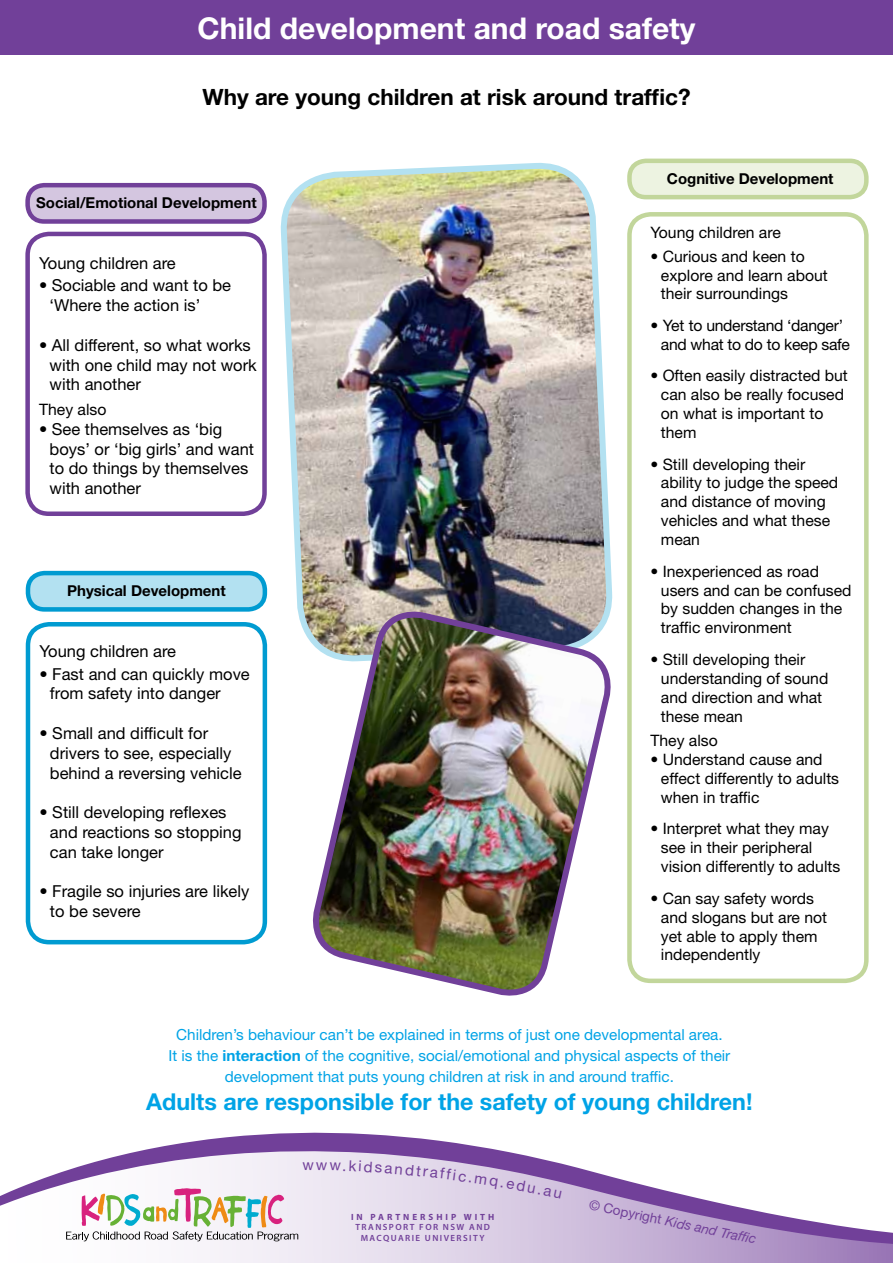
<style>
.page{position:relative;width:893px;height:1263px;background:#fff}
.page>*{position:absolute;margin:0;border:0;box-sizing:border-box;transform-origin:0 0}
.t1{font:700 30px "Helvetica Neue LT Std";color:#fff}
.t2{font:700 23.25px "Helvetica Neue LT Std";color:#00a3e6}
.t3{font:700 22.5px "Helvetica Neue LT Std";color:#000}
.t4{font:16.5px/19.8px "Helvetica Neue LT Std";color:#000}
.t5{font:15.75px/18.9px "Helvetica Neue LT Std";color:#000}
.t6{font:15.75px/18.9px "Helvetica Neue LT Std";letter-spacing:-.02em;color:#000}
.t7{font:15.3px/21.3px "Helvetica Neue LT Std";color:#00a3e6;text-align:center}
.t8{font:700 15px "Helvetica Neue LT Std";color:#000}
.t9{font:15px "Helvetica Neue LT Std";color:#714099}
.t10{font:italic 13.5px "Helvetica Neue LT Std";color:#714099}
.t11{font:600 9px/10.5px "Myriad Pro";letter-spacing:.16em;color:#714099;text-align:center}
.t12{font:700 9px "Myriad Pro";letter-spacing:.33em;color:#714099}
.s1{font-weight:700}
.s2{font-style:normal}
</style>
<div class="page">
<div style="left:0;top:0;width:893px;height:54px;background:#714099"></div>
<svg style="left:197px;top:1256px;width:696px;height:7px;background:#cfbfdd"></svg>
<svg style="left:0;top:1132px;width:893px;height:124px"></svg>
<svg style="left:66px;top:1188px;width:232px;height:53px"></svg>
<img style="left:281px;top:164px;width:330px;height:476px">
<div style="left:25px;top:232px;width:242px;height:284px;border:4px solid #714099;border-radius:21px"></div>
<img style="left:309px;top:607px;width:303px;height:389px">
<div style="left:627px;top:212px;width:242px;height:771px;border:4px solid #c2d69b;border-radius:21px"></div>
<div style="left:28px;top:573px;width:237px;height:36px;background:#b3e1f1;border-radius:16px"></div>
<div style="left:26px;top:571px;width:241px;height:41px;border:4px solid #009bd1;border-radius:16px"></div>
<div style="left:28px;top:185px;width:236px;height:36px;background:#d4c6e0;border-radius:16px"></div>
<div style="left:25px;top:183px;width:242px;height:41px;border:4px solid #714099;border-radius:16px"></div>
<div style="left:629px;top:161px;width:237px;height:36px;background:#edf3e1;border-radius:16px"></div>
<div style="left:627px;top:159px;width:242px;height:40px;border:4px solid #c2d69b;border-radius:16px"></div>
<div style="left:26px;top:622px;width:241px;height:322px;border:4px solid #009bd1;border-radius:21px"></div>
<svg style="left:316px;top:1160px;width:246px;height:38px;background:#d4c5e0"></svg>
<h1 class="t1" style="left:198px;top:10px;width:499px">Child development and road safety</h1>
<h3 class="t3" style="left:202px;top:83px;width:489px">Why are young children at risk around traffic?</h3>
<p class="t8" style="left:36px;top:194px;width:222px">Social/Emotional Development</p>
<p class="t4" style="left:39px;top:253px;width:138px">Young children are</p>
<p class="t4" style="left:50px;top:275px;width:183px;text-indent:-10px">• Sociable and want to be ‘Where the action is’</p>
<p class="t4" style="left:50px;top:335px;width:209px;text-indent:-10px">• All different, so what works with one child may not work with another</p>
<p class="t5" style="left:39px;top:400px;width:69px">They also</p>
<p class="t4" style="left:50px;top:419px;width:206px;text-indent:-10px">• See themselves as ‘big boys’ or ‘big girls’ and want to do things by themselves with another</p>
<p class="t8" style="left:67px;top:581px;width:160px">Physical Development</p>
<p class="t4" style="left:39px;top:641px;width:138px">Young children are</p>
<p class="t4" style="left:50px;top:663px;width:201px;text-indent:-10px">• Fast and can quickly move from safety into danger</p>
<p class="t4" style="left:50px;top:723px;width:193px;text-indent:-10px">• Small and difficult for drivers to see, especially behind a reversing vehicle</p>
<p class="t4" style="left:50px;top:802px;width:193px;text-indent:-10px">• Still developing reflexes and reactions so stopping can take longer</p>
<p class="t4" style="left:50px;top:881px;width:201px;text-indent:-10px">• Fragile so injuries are likely to be severe</p>
<p class="t8" style="left:667px;top:169px;width:168px">Cognitive Development</p>
<p class="t5" style="left:650px;top:223px;width:132px">Young children are</p>
<p class="t5" style="left:661px;top:246px;width:168px;text-indent:-11px">• Curious and keen to explore and learn about their surroundings</p>
<p class="t6" style="left:661px;top:316px;width:191px;text-indent:-11px">• Yet to understand ‘danger’ and what to do to keep safe</p>
<p class="t5" style="left:661px;top:366px;width:188px;text-indent:-11px">• Often easily distracted but can also be really focused on what is important to them</p>
<p class="t5" style="left:661px;top:454px;width:179px;text-indent:-11px">• Still developing their ability to judge the speed and distance of moving vehicles and what these mean</p>
<p class="t5" style="left:661px;top:561px;width:192px;text-indent:-11px">• Inexperienced as road users and can be confused by sudden changes in the traffic environment</p>
<p class="t5" style="left:661px;top:650px;width:169px;text-indent:-11px">• Still developing their understanding of sound and direction and what these mean</p>
<p class="t5" style="left:650px;top:731px;width:69px">They also</p>
<p class="t5" style="left:661px;top:750px;width:180px;text-indent:-11px">• Understand cause and effect differently to adults when in traffic</p>
<p class="t5" style="left:661px;top:819px;width:181px;text-indent:-11px">• Interpret what they may see in their peripheral vision differently to adults</p>
<p class="t5" style="left:661px;top:888px;width:168px;text-indent:-11px">• Can say safety words and slogans but are not yet able to apply them independently</p>
<p class="t7" style="left:168px;top:1023px;width:563px">Children’s behaviour can’t be explained in terms of just one developmental area.<br>It is the <span class="s1">interaction</span> of the cognitive, social/emotional and physical aspects of their development that puts young children at risk in and around traffic.</p>
<h2 class="t2" style="left:146px;top:1088px;width:608px">Adults are responsible for the safety of young children!</h2>
<p class="t9" style="left:302px;top:1155px;width:13px">w</p>
<p class="t12" style="left:351px;top:1211px;width:145px">IN PARTNERSHIP WITH</p>
<p class="t11" style="left:355px;top:1222px;width:136px">TRANSPORT FOR NS W AND<br>MACQUARIE UNIVERSITY</p>
<p class="t10" style="left:591px;top:1196px;width:172px;rotate:12deg"><span class="s2">© Copyright</span> Kids and Traffi c</p>
</div>
